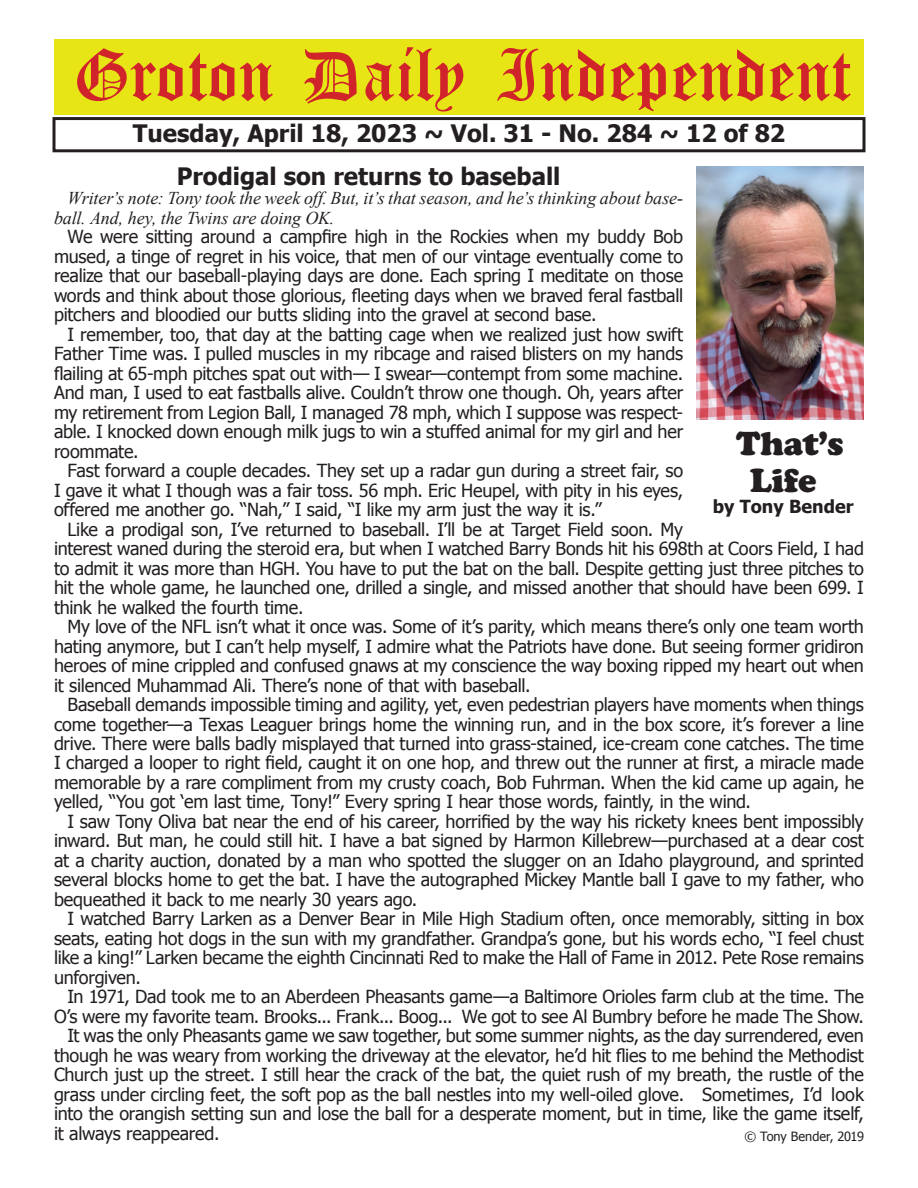
<style>
.page{position:relative;width:918px;height:1188px;background:#fff}
.page>*{position:absolute;margin:0;border:0;box-sizing:border-box;transform-origin:0 0}
.t1{font:54px "Old English Five";color:#d1232a}
.t2{font:33px/36.3px "Cooper Black Std";letter-spacing:-.005em;color:#231f20;text-align:center}
.t3{font:700 24px "Tahoma";color:#231f20}
.t4{font:18px/19.5px "Tahoma";letter-spacing:-.015em;color:#231f20;text-align:justify}
.t5{font:italic 18px/19.5px "Times New Roman";letter-spacing:-.005em;color:#231f20}
.t6{font:700 18px "Tahoma";color:#231f20}
.t7{font:12.75px "Tahoma";color:#231f20}
</style>
<div class="page">
<div style="left:52px;top:117px;width:814px;height:35px;border:3px solid #231f20"></div>
<div style="left:54px;top:40px;width:810px;height:75px;background:#e7e515"></div>
<img style="left:697px;top:166px;width:167px;height:253px">
<h1 class="t1" style="left:73px;top:50px;width:779px">Groton Daily Independent</h1>
<h3 class="t3" style="left:133px;top:116px;width:654px">Tuesday, April 18, 2023 ~ Vol. 31 - No. 284 ~ 12 of 82</h3>
<h3 class="t3" style="left:177px;top:159px;width:385px">Prodigal son returns to baseball</h3>
<p class="t5" style="left:54px;top:188px;width:631px;text-indent:14px">Writer’s note: Tony took the week off. But, it’s that season, and he’s thinking about base&shy;ball. And, hey, the Twins are doing OK.</p>
<p class="t4" style="left:54px;top:226px;width:631px;text-indent:14px">We were sitting around a campfire high in the Rockies when my buddy Bob mused, a tinge of regret in his voice, that men of our vintage eventually come to realize that our baseball-playing days are done. Each spring I meditate on those words and think about those glorious, fleeting days when we braved feral fastball pitchers and bloodied our butts sliding into the gravel at second base.</p>
<p class="t4" style="left:54px;top:324px;width:631px;text-indent:14px">I remember, too, that day at the batting cage when we realized just how swift Father Time was. I pulled muscles in my ribcage and raised blisters on my hands flailing at 65-mph pitches spat out with— I swear—contempt from some machine.<br>And man, I used to eat fastballs alive. Couldn’t throw one though. Oh, years after my retirement from Legion Ball, I managed 78 mph, which I suppose was respect&shy;able. I knocked down enough milk jugs to win a stuffed animal for my girl and her roommate.</p>
<p class="t4" style="left:54px;top:460px;width:631px;text-indent:14px">Fast forward a couple decades. They set up a radar gun during a street fair, so I gave it what I though was a fair toss. 56 mph. Eric Heupel, with pity in his eyes, offered me another go. “Nah,” I said, “I like my arm just the way it is.”</p>
<p class="t4" style="left:54px;top:518px;width:812px;text-align:left;text-indent:14px">Like a prodigal son, I’ve returned to baseball. I’ll be at Target Field soon. My<br>interest waned during the steroid era, but when I watched Barry Bonds hit his 698th at Coors Field, I had to admit it was more than HGH. You have to put the bat on the ball. Despite getting just three pitches to hit the whole game, he launched one, drilled a single, and missed another that should have been 699. I think he walked the fourth time.</p>
<p class="t4" style="left:54px;top:616px;width:812px;text-indent:14px">My love of the NFL isn’t what it once was. Some of it’s parity, which means there’s only one team worth hating anymore, but I can’t help myself, I admire what the Patriots have done. But seeing former gridiron heroes of mine crippled and confused gnaws at my conscience the way boxing ripped my heart out when it silenced Muhammad Ali. There’s none of that with baseball.</p>
<p class="t4" style="left:54px;top:694px;width:812px;text-indent:14px">Baseball demands impossible timing and agility, yet, even pedestrian players have moments when things come together—a Texas Leaguer brings home the winning run, and in the box score, it’s forever a line drive. There were balls badly misplayed that turned into grass-stained, ice-cream cone catches. The time I charged a looper to right field, caught it on one hop, and threw out the runner at first, a miracle made memorable by a rare compliment from my crusty coach, Bob Fuhrman. When the kid came up again, he yelled, “You got ‘em last time, Tony!” Every spring I hear those words, faintly, in the wind.</p>
<p class="t4" style="left:54px;top:811px;width:812px;text-indent:14px">I saw Tony Oliva bat near the end of his career, horrified by the way his rickety knees bent impossibly inward. But man, he could still hit. I have a bat signed by Harmon Killebrew—purchased at a dear cost at a charity auction, donated by a man who spotted the slugger on an Idaho playground, and sprinted several blocks home to get the bat. I have the autographed Mickey Mantle ball I gave to my father, who bequeathed it back to me nearly 30 years ago.</p>
<p class="t4" style="left:54px;top:908px;width:812px;text-indent:14px">I watched Barry Larken as a Denver Bear in Mile High Stadium often, once memorably, sitting in box seats, eating hot dogs in the sun with my grandfather. Grandpa’s gone, but his words echo, “I feel chust like a king!” Larken became the eighth Cincinnati Red to make the Hall of Fame in 2012. Pete Rose remains unforgiven.</p>
<p class="t4" style="left:68px;top:986px;width:798px">In 1971, Dad took me to an Aberdeen Pheasants game—a Baltimore Orioles farm club at the time. The</p>
<p class="t4" style="left:54px;top:1006px;width:812px">O’s were my favorite team. Brooks... Frank... Boog... We got to see Al Bumbry before he made The Show.</p>
<p class="t4" style="left:68px;top:1025px;width:798px">It was the only Pheasants game we saw together, but some summer nights, as the day surrendered, even</p>
<p class="t4" style="left:54px;top:1045px;width:811px">though he was weary from working the driveway at the elevator, he’d hit flies to me behind the Methodist</p>
<p class="t4" style="left:54px;top:1064px;width:811px">Church just up the street. I still hear the crack of the bat, the quiet rush of my breath, the rustle of the</p>
<p class="t4" style="left:54px;top:1084px;width:811px">grass under circling feet, the soft pop as the ball nestles into my well-oiled glove. Sometimes, I’d look</p>
<p class="t4" style="left:54px;top:1103px;width:811px">into the orangish setting sun and lose the ball for a desperate moment, but in time, like the game itself,</p>
<p class="t4" style="left:54px;top:1123px;width:167px">it always reappeared.</p>
<h2 class="t2" style="left:736px;top:426px;width:109px">That’s<br>Life</h2>
<p class="t6" style="left:713px;top:494px;width:142px">by Tony Bender</p>
<p class="t7" style="left:745px;top:1127px;width:121px">© Tony Bender, 2019</p>
</div>
